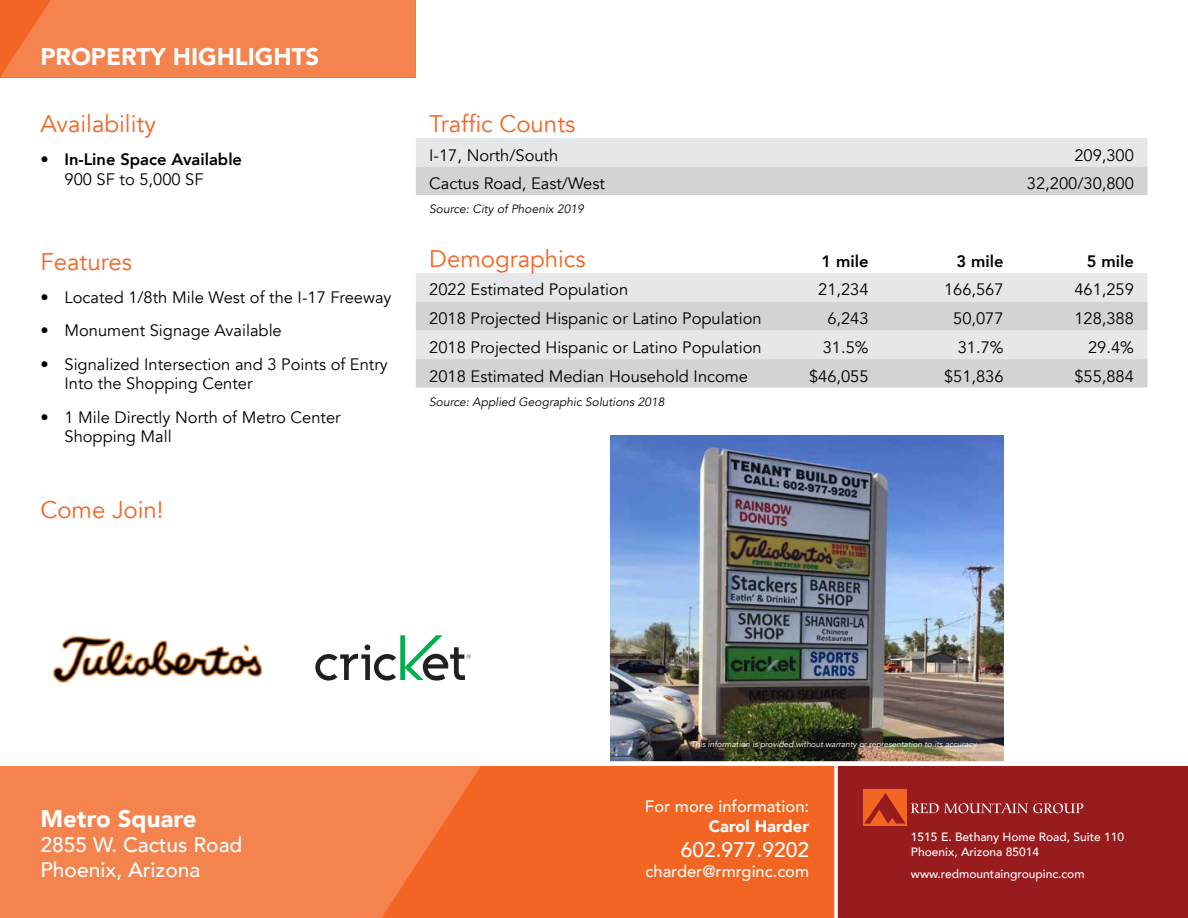
<style>
.page{position:relative;width:1188px;height:918px;background:#fff}
.page>*{position:absolute;margin:0;border:0;box-sizing:border-box;transform-origin:0 0}
.t1{font:24px "Avenir";color:#f26522}
.t2{font:900 24px "Avenir";color:#fff}
.t3{font:500 21px/25.2px "Avenir";color:#fff}
.t4{font:16.5px/19.8px "Avenir";color:#000}
.t5{font:500 16.5px "Avenir";color:#fff}
.t6{font:800 16.5px "Avenir";color:#000}
.t7{font:900 16.5px "Avenir";color:#fff}
.t8{font:500 12px/14.7px "Avenir";color:#fff}
.t9{font:italic 12px "Avenir";color:#000}
.t10{font:italic 8.25px "Avenir";color:#fff}
</style>
<div class="page">
<img style="left:610px;top:435px;width:394px;height:326px">
<img style="left:52px;top:635px;width:211px;height:48px">
<svg style="left:315px;top:635px;width:156px;height:46px"></svg>
<div style="left:836px;top:764px;width:352px;height:154px;background:#981b1e"></div>
<div style="left:0;top:764px;width:836px;height:154px;background:#f26522"></div>
<svg style="left:0;top:766px;width:481px;height:152px;background:#f37f48"></svg>
<svg style="left:0;top:0;width:416px;height:78px;background:#f38049"></svg>
<div style="left:863px;top:789px;width:44px;height:37px;background:#f26522"></div>
<svg style="left:864px;top:793px;width:219px;height:31px"></svg>
<div style="left:0;top:761px;width:1188px;height:5px;background:#fff"></div>
<hr style="left:835px;top:764px;width:3px;height:154px;background:#fff">
<div style="left:416px;top:138px;width:732px;height:28px;background:#e6e7e8"></div>
<div style="left:416px;top:166px;width:732px;height:29px;background:#d1d3d4"></div>
<svg style="left:416px;top:273px;width:732px;height:86px;background:#dfe0e1"></svg>
<div style="left:416px;top:359px;width:732px;height:29px;background:#d1d3d4"></div>
<h1 class="t2" style="left:40px;top:36px;width:281px">PROPERTY HIGHLIGHTS</h1>
<h1 class="t1" style="left:40px;top:109px;width:117px">Availability</h1>
<p class="t6" style="left:40px;top:147px;width:203px">• In-Line Space Available</p>
<p class="t4" style="left:65px;top:170px;width:141px">900 SF to 5,000 SF</p>
<h1 class="t1" style="left:40px;top:247px;width:93px">Features</h1>
<p class="t4" style="left:40px;top:288px;width:353px">• Located 1/8th Mile West of the I-17 Freeway</p>
<p class="t4" style="left:40px;top:321px;width:243px">• Monument Signage Available</p>
<p class="t4" style="left:65px;top:354px;width:325px;text-indent:-24px">• Signalized Intersection and 3 Points of Entry<br>Into the Shopping Center</p>
<p class="t4" style="left:65px;top:407px;width:278px;text-indent:-24px">• 1 Mile Directly North of Metro Center<br>Shopping Mall</p>
<h1 class="t1" style="left:40px;top:496px;width:125px">Come Join!</h1>
<h1 class="t1" style="left:429px;top:109px;width:148px">Traffic Counts</h1>
<p class="t4" style="left:429px;top:145px;width:131px">I-17, North/South</p>
<p class="t4" style="left:1074px;top:145px;width:61px">209,300</p>
<p class="t4" style="left:429px;top:174px;width:177px">Cactus Road, East/West</p>
<p class="t4" style="left:1027px;top:174px;width:109px">32,200/30,800</p>
<p class="t9" style="left:429px;top:202px;width:156px">Source: City of Phoenix 2019</p>
<h1 class="t1" style="left:429px;top:244px;width:158px">Demographics</h1>
<p class="t6" style="left:822px;top:248px;width:49px">1 mile</p>
<p class="t6" style="left:957px;top:248px;width:49px">3 mile</p>
<p class="t6" style="left:1087px;top:248px;width:49px">5 mile</p>
<p class="t4" style="left:429px;top:280px;width:200px">2022 Estimated Population</p>
<p class="t4" style="left:818px;top:280px;width:52px">21,234</p>
<p class="t4" style="left:944px;top:280px;width:61px">166,567</p>
<p class="t4" style="left:1074px;top:280px;width:61px">461,259</p>
<p class="t4" style="left:429px;top:309px;width:334px">2018 Projected Hispanic or Latino Population</p>
<p class="t4" style="left:827px;top:309px;width:43px">6,243</p>
<p class="t4" style="left:953px;top:309px;width:52px">50,077</p>
<p class="t4" style="left:1074px;top:309px;width:61px">128,388</p>
<p class="t4" style="left:429px;top:338px;width:334px">2018 Projected Hispanic or Latino Population</p>
<p class="t4" style="left:823px;top:338px;width:47px">31.5%</p>
<p class="t4" style="left:958px;top:338px;width:47px">31.7%</p>
<p class="t4" style="left:1088px;top:338px;width:47px">29.4%</p>
<p class="t4" style="left:429px;top:366px;width:320px">2018 Estimated Median Household Income</p>
<p class="t4" style="left:809px;top:366px;width:61px">$46,055</p>
<p class="t4" style="left:944px;top:366px;width:61px">$51,836</p>
<p class="t4" style="left:1074px;top:366px;width:61px">$55,884</p>
<p class="t9" style="left:429px;top:395px;width:237px">Source: Applied Geographic Solutions 2018</p>
<h1 class="t2" style="left:40px;top:798px;width:157px">Metro Square</h1>
<p class="t3" style="left:40px;top:831px;width:203px">2855 W. Cactus Road<br>Phoenix, Arizona</p>
<p class="t10" style="left:691px;top:740px;width:289px">This information is provided without warranty or representation to its accuracy.</p>
<p class="t5" style="left:645px;top:792px;width:166px">For more information:</p>
<p class="t7" style="left:709px;top:812px;width:102px">Carol Harder</p>
<p class="t3" style="left:681px;top:836px;width:130px">602.977.9202</p>
<p class="t5" style="left:646px;top:857px;width:165px">charder@rmrginc.com</p>
<p class="t8" style="left:911px;top:829px;width:215px">1515 E. Bethany Home Road, Suite 110<br>Phoenix, Arizona 85014</p>
<p class="t8" style="left:911px;top:865px;width:175px">www.redmountaingroupinc.com</p>
</div>
